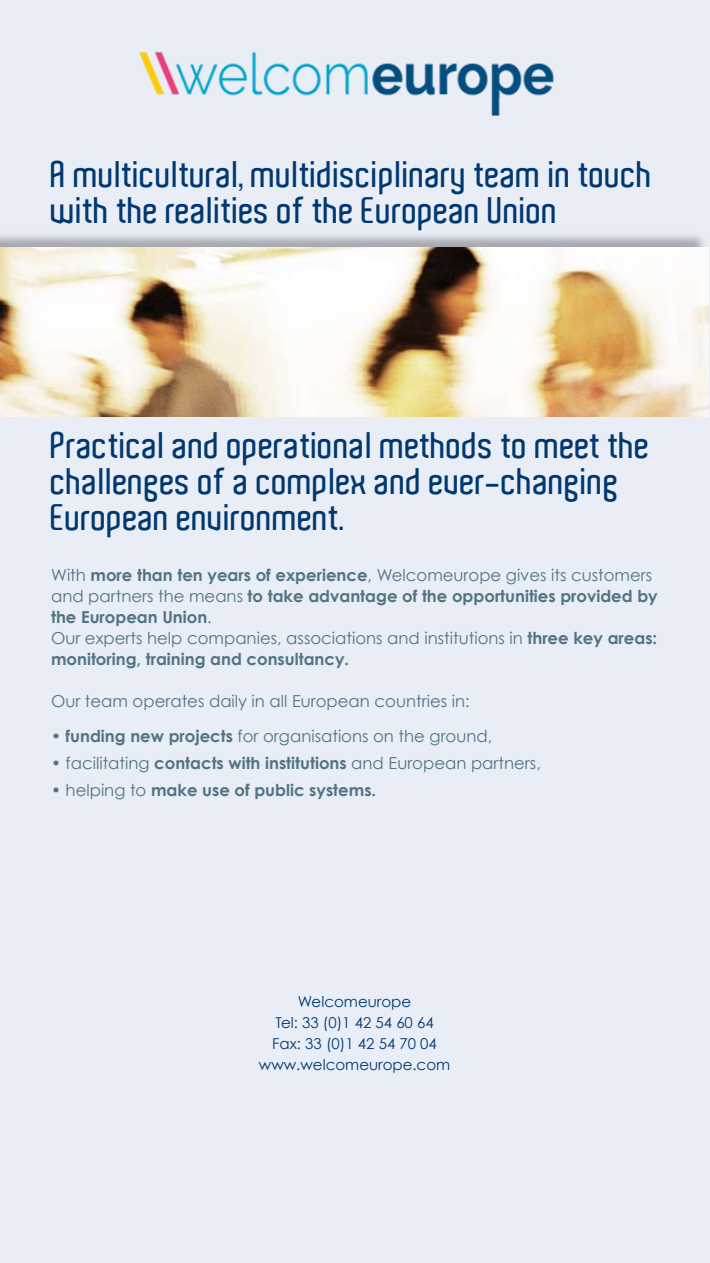
<style>
.page{position:relative;width:710px;height:1263px;background:#fff}
.page>*{position:absolute;margin:0;border:0;box-sizing:border-box;transform-origin:0 0}
.t1{font:600 36px/36px "Aldo";color:#003871}
.t2{font:700 16.5px/21px "Century Gothic";color:#517483}
.t3{font:16.5px "Century Gothic";color:#517483}
.t4{font:15px/21px "Century Gothic";color:#003871;text-align:center}
.s1{font-weight:400}
.s2{font-weight:700}
</style>
<div class="page">
<hr style="left:707px;top:1008px;width:3px;height:255px;background:#7396b6">
<svg style="left:709px;top:0;width:1px;height:806px"></svg>
<div style="left:0;top:0;width:709px;height:1263px;background:#e9edf5"></div>
<div style="left:0;top:230px;width:708px;height:188px;background:#000;opacity:.3"></div>
<img style="left:0;top:248px;width:708px;height:169px">
<img style="left:140px;top:51px;width:414px;height:65px">
<h1 class="t1" style="left:51px;top:156px;width:603px">A multicultural, multidisciplinary team in touch with the realities of the European Union</h1>
<h1 class="t1" style="left:51px;top:428px;width:600px">Practical and operational methods to meet the challenges of a complex and ever-changing<br>European environment.</h1>
<p class="t2" style="left:51px;top:564px;width:608px"><span class="s1">With</span> more than ten years of experience<span class="s1">, Welcomeurope gives its customers and partners the means</span> to take advantage of the opportunities provided by the European Union<span class="s1">.<br>Our experts help companies, associations and institutions in</span> three key areas: monitoring, training and consultancy.</p>
<p class="t3" style="left:51px;top:690px;width:420px">Our team operates daily in all European countries in:</p>
<p class="t3" style="left:51px;top:726px;width:443px">• <span class="s2">funding new projects</span> for organisations on the ground,</p>
<p class="t3" style="left:51px;top:753px;width:491px">• facilitating <span class="s2">contacts with institutions</span> and European partners,</p>
<p class="t2" style="left:51px;top:779px;width:326px"><span class="s1">• helping to</span> make use of public systems.</p>
<p class="t4" style="left:259px;top:991px;width:193px">Welcomeurope<br>Tel: 33 (0)1 42 54 60 64<br>Fax: 33 (0)1 42 54 70 04 www.welcomeurope.com</p>
</div>
